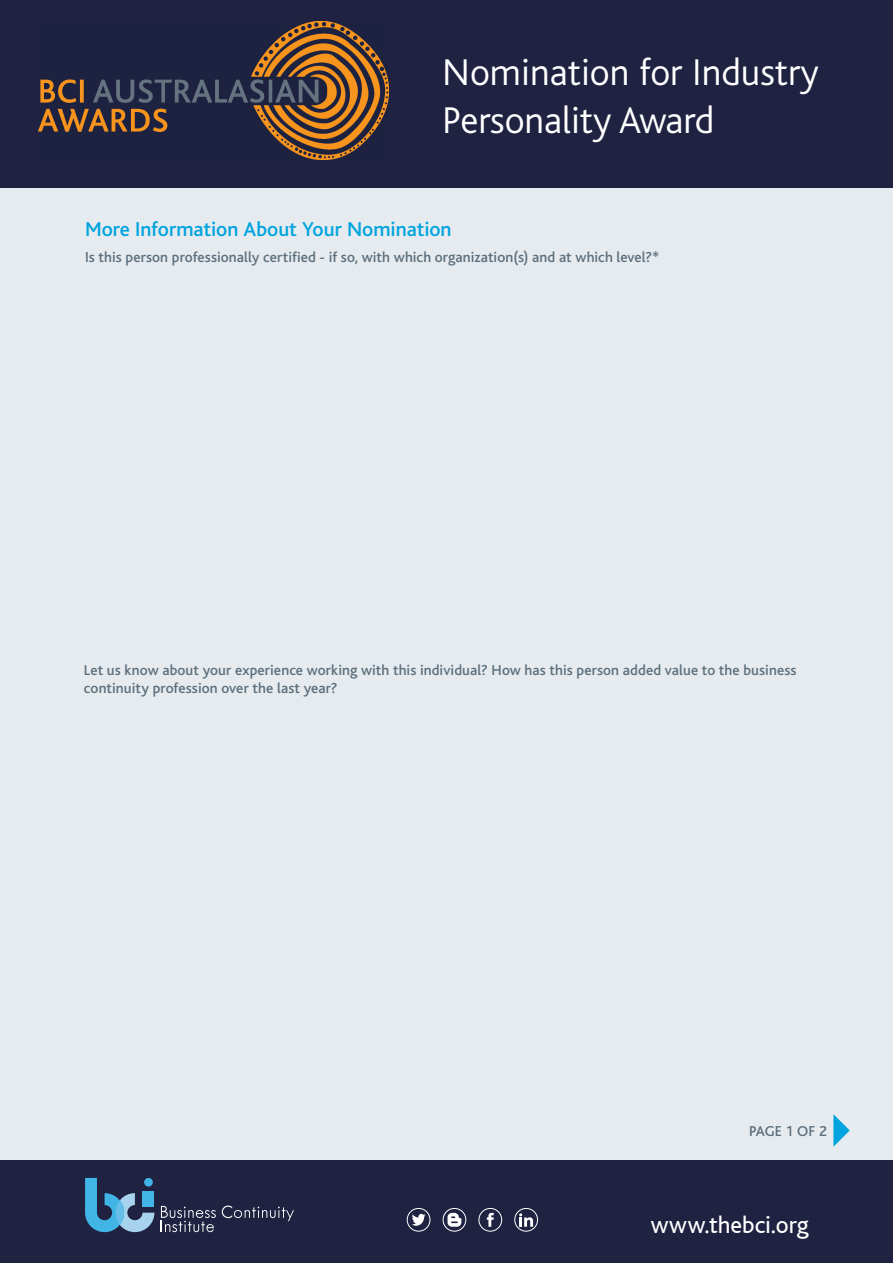
<style>
.page{position:relative;width:893px;height:1263px;background:#fff}
.page>*{position:absolute;margin:0;border:0;box-sizing:border-box;transform-origin:0 0}
.t1{font:300 39px/47.5px "Bliss";color:#fff}
.t2{font:24.75px "Bliss";color:#fff}
.t3{font:500 21px "Bliss";letter-spacing:-.005em;color:#01a4de}
.t4{font:500 15px/18px "Bliss";letter-spacing:.005em;color:#5c6f7c}
</style>
<div class="page">
<div style="left:0;top:157px;width:893px;height:1003px;background:#e6ebef"></div>
<div style="left:0;top:0;width:893px;height:187px;background:#1f2241"></div>
<div style="left:0;top:1160px;width:893px;height:103px;background:#1f2241"></div>
<svg style="left:85px;top:1178px;width:69px;height:54px"></svg>
<div style="left:143px;top:1191px;width:11px;height:15px;background:#40b5e6"></div>
<div style="left:144px;top:1178px;width:9px;height:8px;background:#40b5e6;border-radius:50%"></div>
<svg style="left:115px;top:1200px;width:9px;height:25px"></svg>
<svg style="left:222px;top:1205px;width:72px;height:16px"></svg>
<svg style="left:161px;top:1206px;width:55px;height:26px"></svg>
<svg style="left:407px;top:1208px;width:23px;height:24px"></svg>
<svg style="left:478px;top:1208px;width:24px;height:24px"></svg>
<svg style="left:514px;top:1208px;width:24px;height:24px"></svg>
<svg style="left:443px;top:1208px;width:23px;height:24px"></svg>
<svg style="left:833px;top:1114px;width:17px;height:33px"></svg>
<img style="left:39px;top:22px;width:350px;height:137px">
<h1 class="t1" style="left:442px;top:49px;width:378px">Nomination for Industry<br>Personality Award</h1>
<h3 class="t3" style="left:85px;top:218px;width:368px">More Information About Your Nomination</h3>
<p class="t4" style="left:85px;top:249px;width:576px">Is this person professionally certified - if so, with which organization(s) and at which level?*</p>
<p class="t4" style="left:84px;top:661px;width:714px">Let us know about your experience working with this individual? How has this person added value to the business continuity profession over the last year?</p>
<p class="t4" style="left:749px;top:1122px;width:79px">PAGE 1 OF 2</p>
<h2 class="t2" style="left:651px;top:1211px;width:159px">www.thebci.org</h2>
</div>
